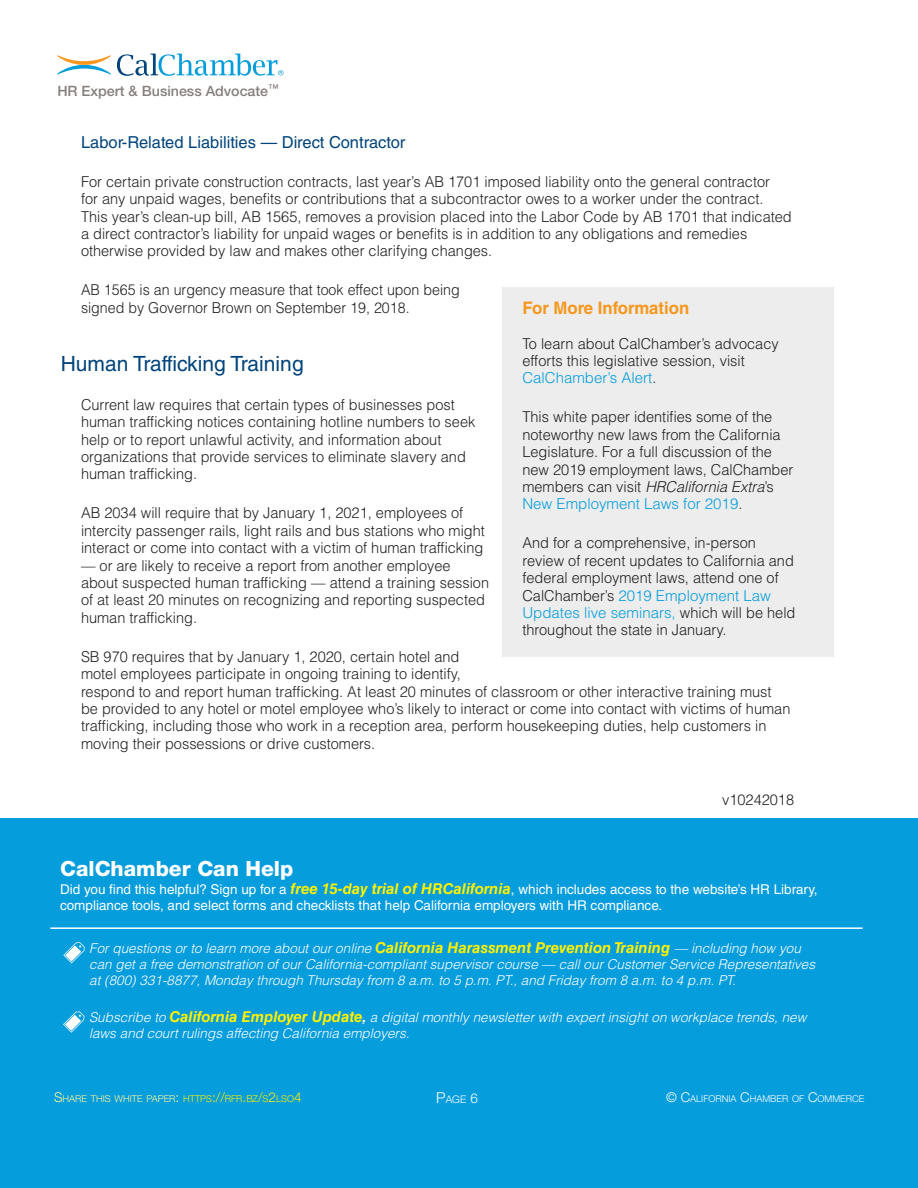
<style>
.page{position:relative;width:918px;height:1188px;background:#fff}
.page>*{position:absolute;margin:0;border:0;box-sizing:border-box;transform-origin:0 0}
.t1{font:21px "Helvetica LT Std";color:#00447b}
.t2{font:800 21px "Helvetica Neue LT Std";color:#fff}
.t3{font:700 17.25px "Helvetica LT Std";color:#f7971d}
.t4{font:16.5px "Helvetica LT Std";color:#00447b}
.t5{font:300 15px/17.4px "Helvetica LT Std";color:#231f20}
.t6{font:300 15px/17.4px "Helvetica LT Std";color:#231f20;scale:.95 1}
.t7{font:500 14.25px "Helvetica Neue LT Std";color:#867f7c}
.t8{font:italic 300 13.5px/16.2px "Helvetica LT Std";color:#fff}
.t9{font:13.5px/16.2px "Helvetica LT Std";color:#fff}
.t10{font:300 10.5px "Helvetica Neue LT Std";color:#fff}
.t11{font:300 9.45px "Helvetica Neue LT Std";color:#fff79a}
.t12{font:300 9.45px "Helvetica Neue LT Std";color:#fff}
.s1{color:#069ddc}
.s2{font-style:italic}
.s3{font-weight:700;font-style:italic;font-size:15px;color:#fff101}
.s4{font-weight:700;font-size:15px;color:#fff101}
.s5{font-weight:700}
.s6{font-size:13.5px}
.s7{color:#fff101}
.s8{font-size:13.5px;color:#fff101}
.s9{font-size:15px}
</style>
<div class="page">
<div style="left:0;top:819px;width:918px;height:369px;background:#069ddc"></div>
<svg style="left:57px;top:55px;width:54px;height:20px"></svg>
<svg style="left:117px;top:54px;width:166px;height:22px"></svg>
<hr style="left:50px;top:927px;width:813px;height:2px;background:#fff">
<svg style="left:63px;top:942px;width:22px;height:21px"></svg>
<svg style="left:63px;top:1011px;width:21px;height:22px"></svg>
<div style="left:502px;top:288px;width:332px;height:369px;background:#ecedec"></div>
<p class="t7" style="left:57px;top:82px;width:223px">HR Expert &amp; Business Advocate<sup>™</sup></p>
<p class="t4" style="left:81px;top:132px;width:326px">Labor-Related Liabilities — Direct Contractor</p>
<p class="t5" style="left:81px;top:173px;width:712px">For certain private construction contracts, last year’s AB 1701 imposed liability onto the general contractor<br>for any unpaid wages, benefits or contributions that a subcontractor owes to a worker under the contract.<br>This year’s clean-up bill, AB 1565, removes a provision placed into the Labor Code by AB 1701 that indicated a direct contractor’s liability for unpaid wages or benefits is in addition to any obligations and remedies otherwise provided by law and makes other clarifying changes.</p>
<p class="t6" style="left:81px;top:281px;width:400px">AB 1565 is an urgency measure that took effect upon being signed by Governor Brown on September 19, 2018.</p>
<h1 class="t1" style="left:61px;top:351px;width:244px">Human Trafficking Training</h1>
<p class="t5" style="left:81px;top:396px;width:396px">Current law requires that certain types of businesses post human trafficking notices containing hotline numbers to seek help or to report unlawful activity, and information about organizations that provide services to eliminate slavery and human trafficking.</p>
<p class="t5" style="left:81px;top:504px;width:406px">AB 2034 will require that by January 1, 2021, employees of intercity passenger rails, light rails and bus stations who might interact or come into contact with a victim of human trafficking</p>
<p class="t5" style="left:81px;top:556px;width:410px">— or are likely to receive a report from another employee about suspected human trafficking — attend a training session of at least 20 minutes on recognizing and reporting suspected human trafficking.</p>
<p class="t5" style="left:81px;top:648px;width:711px">SB 970 requires that by January 1, 2020, certain hotel and<br>motel employees participate in ongoing training to identify,<br>respond to and report human trafficking. At least 20 minutes of classroom or other interactive training must be provided to any hotel or motel employee who’s likely to interact or come into contact with victims of human trafficking, including those who work in a reception area, perform housekeeping duties, help customers in moving their possessions or drive customers.</p>
<p class="t3" style="left:522px;top:297px;width:168px">For More Information</p>
<p class="t5" style="left:522px;top:334px;width:258px">To learn about CalChamber’s advocacy efforts this legislative session, visit<br><span class="s1">CalChamber’s Alert</span>.</p>
<p class="t5" style="left:522px;top:408px;width:272px">This white paper identifies some of the noteworthy new laws from the California Legislature. For a full discussion of the new 2019 employment laws, CalChamber members can visit <span class="s2">HRCalifornia Extra</span>’s <span class="s1">New Employment Laws for 2019</span>.</p>
<p class="t5" style="left:522px;top:534px;width:275px">And for a comprehensive, in-person review of recent updates to California and federal employment laws, attend one of CalChamber’s <span class="s1">2019 Employment Law Updates live seminars,</span> which will be held throughout the state in January.</p>
<p class="t5" style="left:722px;top:791px;width:73px">v10242018</p>
<h1 class="t2" style="left:60px;top:856px;width:235px">CalChamber Can Help</h1>
<p class="t9" style="left:60px;top:881px;width:759px">Did you find this helpful? Sign up for a <span class="s3">free 15-day trial of HRCalifornia</span>, which includes access to the website’s HR Library, compliance tools, and select forms and checklists that help California employers with HR compliance.</p>
<p class="t8" style="left:89px;top:940px;width:728px">For questions or to learn more about our online <span class="s4">California Harassment Prevention Training</span> — including how you can get a free demonstration of our California-compliant supervisor course — call our Customer Service Representatives at (800) 331-8877, Monday through Thursday from 8 a.m. to 5 p.m. PT., and Friday from 8 a.m. to 4 p.m. PT.</p>
<p class="t8" style="left:89px;top:1009px;width:719px">Subscribe to <span class="s4">California Employer Update</span><span class="s5">,</span> a digital monthly newsletter with expert insight on workplace trends, new laws and court rulings affecting California employers.</p>
<p class="t11" style="left:54px;top:1093px;width:249px"><span class="s6">S</span>HARE THIS WHITE PAPER<span class="s6">:</span> <span class="s7">HTTPS</span><span class="s8">://</span><span class="s7">RFR</span><span class="s8">.</span><span class="s7">BZ</span><span class="s8">/</span><span class="s7">S</span><span class="s8">2</span><span class="s7">LSO</span><span class="s8">4</span></p>
<p class="t12" style="left:666px;top:1093px;width:200px"><span class="s6">© C</span>ALIFORNIA <span class="s6">C</span>HAMBER OF <span class="s6">C</span>OMMERCE</p>
<p class="t10" style="left:436px;top:1093px;width:43px"><span class="s9">P</span>AGE <span class="s6">6</span></p>
</div>
